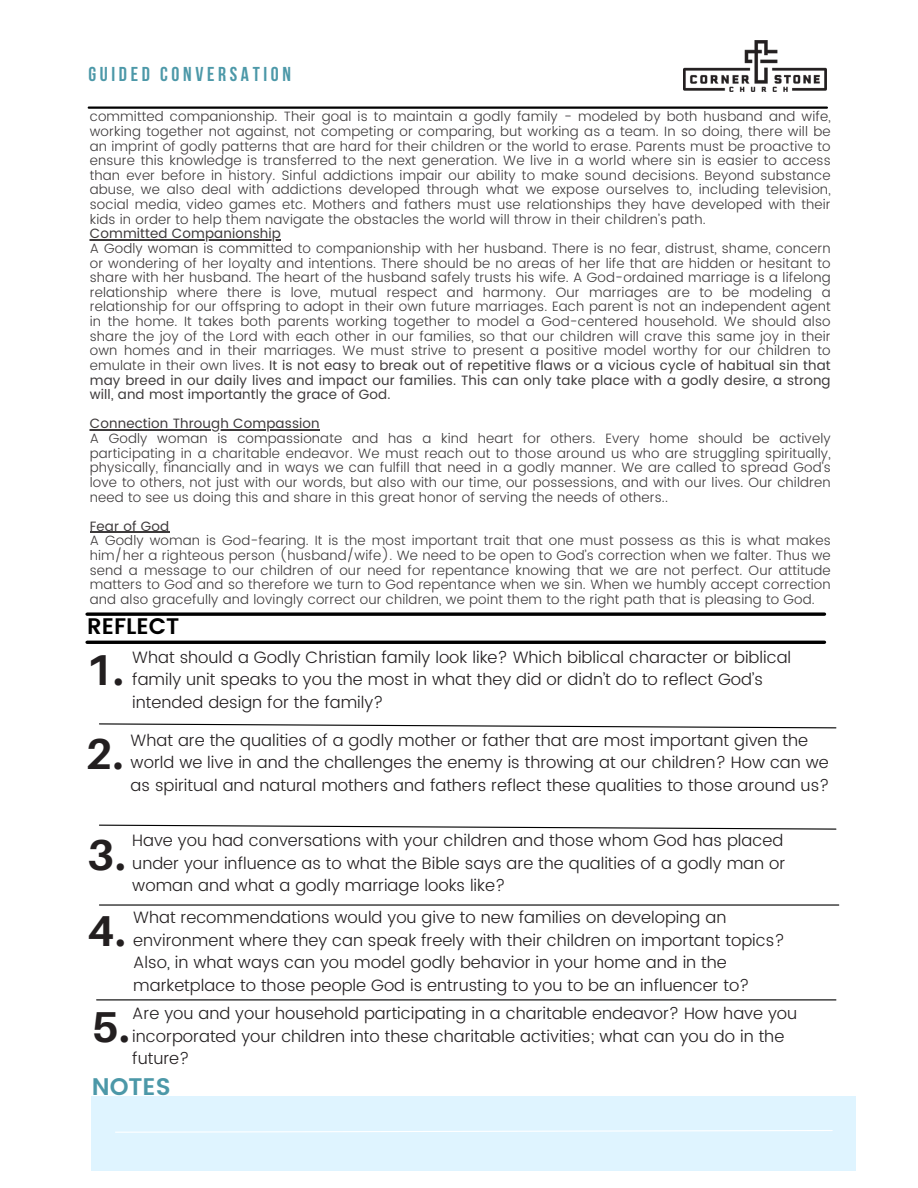
<style>
.page{position:relative;width:918px;height:1188px;background:#fff}
.page>*{position:absolute;margin:0;border:0;box-sizing:border-box;transform-origin:0 0}
.t1{font:700 43.2px "Aileron";color:#231f20}
.t2{font:600 24px "Poppins";color:#4c98a8}
.t3{font:600 22.5px "Poppins";color:#000}
.t4{font:700 19.95px "Bebas Neue";letter-spacing:.18em;color:#4c98a8}
.t5{font:300 16.5px/22.5px "Poppins";color:#231f20}
.t6{font:300 13.5px/14.7px "Poppins";letter-spacing:.01em;color:#231f20;text-align:justify}
.t7{font:13.5px "Poppins";letter-spacing:.01em;color:#231f20}
.s1{font-weight:400}
</style>
<div class="page">
<hr style="left:89px;top:107px;width:738px;height:2px;background:#000">
<img style="left:684px;top:41px;width:142px;height:50px">
<svg style="left:99px;top:723px;width:738px;height:6px"></svg>
<hr style="left:99px;top:904px;width:740px;height:2px;background:#000">
<div style="left:92px;top:1096px;width:764px;height:75px;background:#dff4ff"></div>
<hr style="left:87px;top:641px;width:738px;height:3px;background:#000">
<svg style="left:87px;top:612px;width:738px;height:4px;background:#272727"></svg>
<hr style="left:90px;top:239px;width:191px;height:2px;background:#231f20">
<hr style="left:90px;top:430px;width:230px;height:1px;background:#231f20">
<hr style="left:90px;top:532px;width:79px;height:1px;background:#231f20">
<svg style="left:99px;top:824px;width:738px;height:6px"></svg>
<svg style="left:115px;top:1130px;width:718px;height:3px"></svg>
<hr style="left:97px;top:999px;width:739px;height:1px;background:#000">
<p class="t4" style="left:88px;top:66px;width:204px">GUIDED CONVERSATION</p>
<p class="t6" style="left:90px;top:109px;width:742px">committed companionship. Their goal is to maintain a godly family - modeled by both husband and wife, working together not against, not competing or comparing, but working as a team. In so doing, there will be an imprint of godly patterns that are hard for their children or the world to erase. Parents must be proactive to ensure this knowledge is transferred to the next generation. We live in a world where sin is easier to access than ever before in history. Sinful addictions impair our ability to make sound decisions. Beyond substance abuse, we also deal with addictions developed through what we expose ourselves to, including television, social media, video games etc. Mothers and fathers must use relationships they have developed with their kids in order to help them navigate the obstacles the world will throw in their children’s path.</p>
<p class="t7" style="left:90px;top:226px;width:193px">Committed Companionship</p>
<p class="t6" style="left:90px;top:241px;width:742px">A Godly woman is committed to companionship with her husband. There is no fear, distrust, shame, concern or wondering of her loyalty and intentions. There should be no areas of her life that are hidden or hesitant to share with her husband. The heart of the husband safely trusts his wife. A God-ordained marriage is a lifelong relationship where there is love, mutual respect and harmony. Our marriages are to be modeling a relationship for our offspring to adopt in their own future marriages. Each parent is not an independent agent in the home. It takes both parents working together to model a God-centered household. We should also share the joy of the Lord with each other in our families, so that our children will crave this same joy in their own homes and in their marriages. We must strive to present a positive model worthy for our children to emulate in their own lives. <span class="s1">It is not easy to break out of repetitive flaws or a vicious cycle of habitual sin that may breed in our daily lives and impact our families. This can only take place with a godly desire, a strong will, and most importantly the grace of God.</span></p>
<p class="t7" style="left:90px;top:416px;width:231px">Connection Through Compassion</p>
<p class="t6" style="left:90px;top:431px;width:742px">A Godly woman is compassionate and has a kind heart for others. Every home should be actively participating in a charitable endeavor. We must reach out to those around us who are struggling spiritually, physically, financially and in ways we can fulfill that need in a godly manner. We are called to spread God’s love to others, not just with our words, but also with our time, our possessions, and with our lives. Our children need to see us doing this and share in this great honor of serving the needs of others..</p>
<p class="t7" style="left:90px;top:518px;width:81px">Fear of God</p>
<p class="t6" style="left:90px;top:533px;width:742px">A Godly woman is God-fearing. It is the most important trait that one must possess as this is what makes him/her a righteous person (husband/wife). We need to be open to God’s correction when we falter. Thus we send a message to our children of our need for repentance knowing that we are not perfect. Our attitude matters to God and so therefore we turn to God repentance when we sin. When we humbly accept correction and also gracefully and lovingly correct our children, we point them to the right path that is pleasing to God.</p>
<p class="t3" style="left:87px;top:613px;width:94px">REFLECT</p>
<p class="t1" style="left:86px;top:643px;width:40px">1.</p>
<p class="t5" style="left:132px;top:646px;width:660px">What should a Godly Christian family look like? Which biblical character or biblical family unit speaks to you the most in what they did or didn’t do to reflect God’s intended design for the family?</p>
<h1 class="t1" style="left:85px;top:727px;width:40px">2.</h1>
<h4 class="t5" style="left:131px;top:729px;width:700px">What are the qualities of a godly mother or father that are most important given the world we live in and the challenges the enemy is throwing at our children? How can we as spiritual and natural mothers and fathers reflect these qualities to those around us?</h4>
<p class="t1" style="left:88px;top:829px;width:40px">3.</p>
<p class="t5" style="left:132px;top:830px;width:654px">Have you had conversations with your children and those whom God has placed under your influence as to what the Bible says are the qualities of a godly man or woman and what a godly marriage looks like?</p>
<p class="t1" style="left:88px;top:904px;width:40px">4.</p>
<h1 class="t5" style="left:133px;top:906px;width:653px">What recommendations would you give to new families on developing an environment where they can speak freely with their children on important topics?<br>Also, in what ways can you model godly behavior in your home and in the marketplace to those people God is entrusting to you to be an influencer to?</h1>
<p class="t5" style="left:132px;top:1002px;width:666px">Are you and your household participating in a charitable endeavor? How have you incorporated your children into these charitable activities; what can you do in the future?</p>
<h2 class="t2" style="left:92px;top:1073px;width:80px">NOTES</h2>
<h4 class="t1" style="left:92px;top:1000px;width:40px">5.</h4>
</div>
